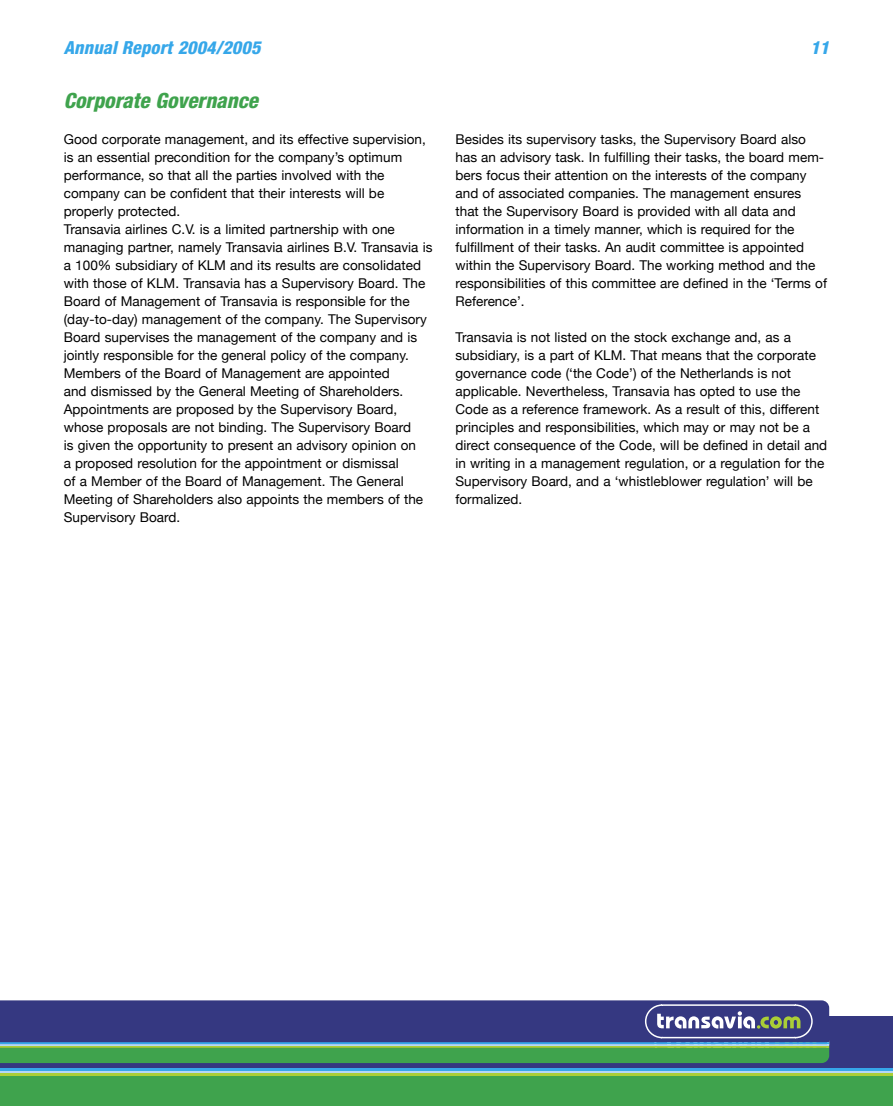
<style>
.page{position:relative;width:893px;height:1106px;background:#fff}
.page>*{position:absolute;margin:0;border:0;box-sizing:border-box;transform-origin:0 0}
.t1{font:italic 800 condensed 21px "Helvetica Neue";color:#3fa34d}
.t2{font:italic 800 condensed 18px "Helvetica Neue";letter-spacing:.01em;color:#36a7e9}
.t3{font:13.5px/18px "Helvetica Neue";letter-spacing:.005em;color:#000}
</style>
<div class="page">
<div style="left:0;top:1016px;width:893px;height:51px;background:#353881"></div>
<hr style="left:0;top:1068px;width:893px;height:2px;background:#36a7e9">
<hr style="left:0;top:1070px;width:893px;height:3px;background:#b4d7f5">
<hr style="left:0;top:1073px;width:893px;height:3px;background:#aace36">
<div style="left:0;top:1076px;width:893px;height:30px;background:#3fa34d"></div>
<svg style="left:0;top:1000px;width:830px;height:63px"></svg>
<h2 class="t2" style="left:64px;top:36px;width:198px">Annual Report 2004/2005</h2>
<h2 class="t2" style="left:810px;top:36px;width:20px">11</h2>
<h1 class="t1" style="left:64px;top:88px;width:196px">Corporate Governance</h1>
<p class="t3" style="left:64px;top:130px;width:370px">Good corporate management, and its effective supervision, is an essential precondition for the company’s optimum performance, so that all the parties involved with the company can be confident that their interests will be properly protected.<br>Transavia airlines C.V. is a limited partnership with one managing partner, namely Transavia airlines B.V. Transavia is a 100% subsidiary of KLM and its results are consolidated with those of KLM. Transavia has a Supervisory Board. The Board of Management of Transavia is responsible for the (day-to-day) management of the company. The Supervisory Board supervises the management of the company and is jointly responsible for the general policy of the company.<br>Members of the Board of Management are appointed<br>and dismissed by the General Meeting of Shareholders.<br>Appointments are proposed by the Supervisory Board, whose proposals are not binding. The Supervisory Board<br>is given the opportunity to present an advisory opinion on<br>a proposed resolution for the appointment or dismissal<br>of a Member of the Board of Management. The General Meeting of Shareholders also appoints the members of the Supervisory Board.</p>
<p class="t3" style="left:455px;top:130px;width:373px">Besides its supervisory tasks, the Supervisory Board also has an advisory task. In fulfilling their tasks, the board mem&shy;bers focus their attention on the interests of the company and of associated companies. The management ensures that the Supervisory Board is provided with all data and information in a timely manner, which is required for the fulfillment of their tasks. An audit committee is appointed within the Supervisory Board. The working method and the responsibilities of this committee are defined in the ‘Terms of Reference’.</p>
<p class="t3" style="left:455px;top:328px;width:373px">Transavia is not listed on the stock exchange and, as a subsidiary, is a part of KLM. That means that the corporate governance code (‘the Code’) of the Netherlands is not applicable. Nevertheless, Transavia has opted to use the Code as a reference framework. As a result of this, different principles and responsibilities, which may or may not be a direct consequence of the Code, will be defined in detail and in writing in a management regulation, or a regulation for the Supervisory Board, and a ‘whistleblower regulation’ will be formalized.</p>
</div>
